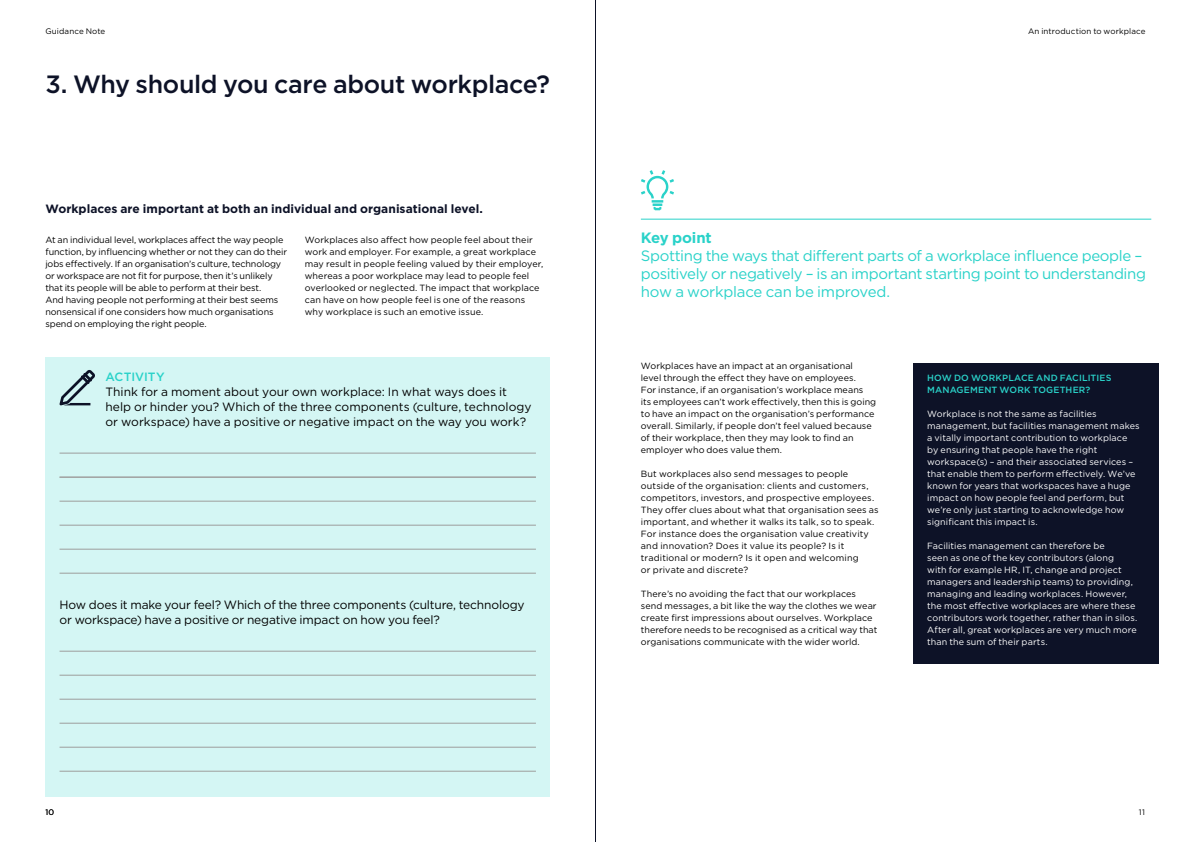
<style>
.page{position:relative;width:1191px;height:842px;background:#fff}
.page>*{position:absolute;margin:0;border:0;box-sizing:border-box;transform-origin:0 0}
.t1{font:500 25px "Gotham";letter-spacing:-.015em;color:#0d1227}
.t2{font:15px/18px "Gotham";letter-spacing:-.025em;color:#2ad2c9}
.t3{font:700 15px "Gotham";letter-spacing:-.01em;color:#2ad2c9}
.t4{font:12px/15px "Gotham";letter-spacing:-.01em;color:#000}
.t5{font:700 12px "Gotham";letter-spacing:.005em;color:#0d1227}
.t6{font:500 12px "Gotham";color:#2ad2c9}
.t7{font:9px/12px "Gotham";letter-spacing:.005em;color:#000}
.t8{font:9px/12px "Gotham";letter-spacing:.01em;color:#fff}
.t9{font:500 9px/12px "Gotham";letter-spacing:.015em;color:#2ad2c9}
.t10{font:8px "Gotham";letter-spacing:.015em;color:#000}
</style>
<div class="page">
<div style="left:45px;top:357px;width:505px;height:440px;background:#d4f6f4"></div>
<hr style="left:60px;top:477px;width:476px;height:1px;background:#9d9d9c">
<hr style="left:60px;top:501px;width:476px;height:1px;background:#9d9d9c">
<hr style="left:60px;top:453px;width:476px;height:1px;background:#9d9d9c">
<hr style="left:60px;top:525px;width:476px;height:1px;background:#9d9d9c">
<hr style="left:60px;top:549px;width:476px;height:1px;background:#9d9d9c">
<hr style="left:60px;top:573px;width:476px;height:1px;background:#9d9d9c">
<hr style="left:60px;top:675px;width:476px;height:1px;background:#9d9d9c">
<hr style="left:60px;top:651px;width:476px;height:1px;background:#9d9d9c">
<hr style="left:60px;top:699px;width:476px;height:1px;background:#9d9d9c">
<hr style="left:60px;top:723px;width:476px;height:1px;background:#9d9d9c">
<hr style="left:60px;top:747px;width:476px;height:1px;background:#9d9d9c">
<hr style="left:60px;top:771px;width:476px;height:1px;background:#9d9d9c">
<svg style="left:59px;top:370px;width:36px;height:35px"></svg>
<hr style="left:641px;top:219px;width:510px;height:1px;background:#2ad2c9">
<svg style="left:641px;top:170px;width:33px;height:40px"></svg>
<div style="left:913px;top:363px;width:245px;height:300px;background:#0d1227"></div>
<hr style="left:595px;top:0;width:1px;height:842px;background:#0d1227">
<p class="t10" style="left:45px;top:26px;width:61px">Guidance Note</p>
<h1 class="t1" style="left:45px;top:68px;width:506px">3. Why should you care about workplace?</h1>
<h3 class="t5" style="left:45px;top:201px;width:439px">Workplaces are important at both an individual and organisational level.</h3>
<p class="t7" style="left:45px;top:234px;width:243px">At an individual level, workplaces affect the way people function, by influencing whether or not they can do their jobs effectively. If an organisation’s culture, technology or workspace are not fit for purpose, then it’s unlikely that its people will be able to perform at their best.<br>And having people not performing at their best seems nonsensical if one considers how much organisations spend on employing the right people.</p>
<p class="t7" style="left:305px;top:234px;width:240px">Workplaces also affect how people feel about their work and employer. For example, a great workplace may result in people feeling valued by their employer, whereas a poor workplace may lead to people feel overlooked or neglected. The impact that workplace can have on how people feel is one of the reasons why workplace is such an emotive issue.</p>
<h3 class="t6" style="left:105px;top:369px;width:61px">ACTIVITY</h3>
<h3 class="t4" style="left:105px;top:384px;width:427px">Think for a moment about your own workplace: In what ways does it help or hinder you? Which of the three components (culture, technology or workspace) have a positive or negative impact on the way you work?</h3>
<h3 class="t4" style="left:60px;top:597px;width:466px">How does it make your feel? Which of the three components (culture, technology or workspace) have a positive or negative impact on how you feel?</h3>
<p class="t10" style="left:1028px;top:26px;width:119px">An introduction to workplace</p>
<h2 class="t3" style="left:641px;top:228px;width:72px">Key point</h2>
<h2 class="t2" style="left:641px;top:247px;width:506px">Spotting the ways that different parts of a workplace influence people – positively or negatively – is an important starting point to understanding how a workplace can be improved.</h2>
<p class="t7" style="left:641px;top:360px;width:237px">Workplaces have an impact at an organisational<br>level through the effect they have on employees.<br>For instance, if an organisation’s workplace means<br>its employees can’t work effectively, then this is going to have an impact on the organisation’s performance overall. Similarly, if people don’t feel valued because of their workplace, then they may look to find an employer who does value them.</p>
<p class="t7" style="left:641px;top:468px;width:239px">But workplaces also send messages to people outside of the organisation: clients and customers, competitors, investors, and prospective employees.<br>They offer clues about what that organisation sees as important, and whether it walks its talk, so to speak.<br>For instance does the organisation value creativity and innovation? Does it value its people? Is it traditional or modern? Is it open and welcoming<br>or private and discrete?</p>
<p class="t7" style="left:641px;top:588px;width:238px">There’s no avoiding the fact that our workplaces send messages, a bit like the way the clothes we wear create first impressions about ourselves. Workplace therefore needs to be recognised as a critical way that organisations communicate with the wider world.</p>
<p class="t9" style="left:927px;top:372px;width:186px">HOW DO WORKPLACE AND FACILITIES<br>MANAGEMENT WORK TOGETHER?</p>
<p class="t8" style="left:927px;top:408px;width:214px">Workplace is not the same as facilities management, but facilities management makes a vitally important contribution to workplace by ensuring that people have the right workspace(s) – and their associated services – that enable them to perform effectively. We’ve known for years that workspaces have a huge impact on how people feel and perform, but we’re only just starting to acknowledge how significant this impact is.</p>
<p class="t8" style="left:927px;top:540px;width:211px">Facilities management can therefore be<br>seen as one of the key contributors (along<br>with for example HR, IT, change and project managers and leadership teams) to providing, managing and leading workplaces. However, the most effective workplaces are where these contributors work together, rather than in silos.<br>After all, great workplaces are very much more than the sum of their parts.</p>
<p class="t10" style="left:45px;top:807px;width:10px">10</p>
<p class="t10" style="left:1139px;top:807px;width:7px">11</p>
</div>
